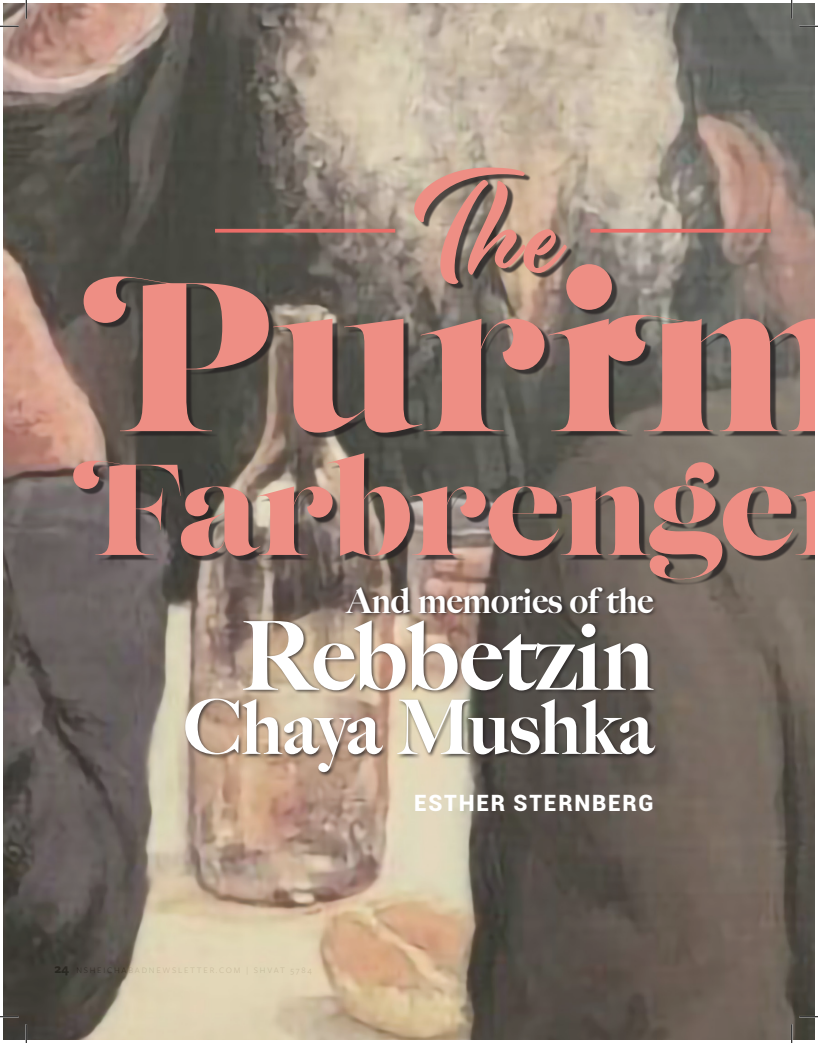
<style>
.page{position:relative;width:818px;height:1043px;background:#fff}
.page>*{position:absolute;margin:0;border:0;box-sizing:border-box;transform-origin:0 0}
.t1{font:211.25px "Lust Display";letter-spacing:.005em;color:#ee8e84}
.t2{font:128.75px "Lust Display";letter-spacing:-.02em;color:#ee8e84}
.t3{font:128.75px "Modish";color:#ee8e84}
.t4{font:900 95.25px "Big Caslon FB";color:#fff}
.t5{font:900 75.25px "Big Caslon FB";color:#fff}
.t6{font:900 35.25px "Big Caslon FB";color:#fff}
.BY_LINE{font:900 22.5px "Roboto";letter-spacing:.08em;color:#fff}
</style>
<div class="page">
<img style="left:4px;top:4px;width:810px;height:1035px">
<div style="left:183px;top:586px;width:477px;height:191px;background:#231f20;opacity:.75"></div>
<div style="left:76px;top:170px;width:738px;height:428px;background:#231f20;opacity:.75"></div>
<hr style="left:590px;top:229px;width:180px;height:3px;background:#eb6d68">
<hr style="left:215px;top:229px;width:180px;height:3px;background:#eb6d68">
<svg style="left:0;top:25px;width:19px;height:2px"></svg>
<svg style="left:799px;top:25px;width:19px;height:2px"></svg>
<svg style="left:0;top:1015px;width:19px;height:2px"></svg>
<svg style="left:799px;top:1015px;width:19px;height:2px"></svg>
<svg style="left:25px;top:0;width:2px;height:19px"></svg>
<svg style="left:25px;top:1024px;width:2px;height:18px"></svg>
<svg style="left:790px;top:0;width:2px;height:19px"></svg>
<svg style="left:790px;top:1024px;width:2px;height:18px"></svg>
<p class="t3" style="left:414px;top:151px;width:150px">The</p>
<p class="t1" style="left:119px;top:227px;width:741px">Purim</p>
<p class="t2" style="left:95px;top:431px;width:702px">Farbrenge</p>
<p class="t6" style="left:347px;top:579px;width:307px">And memories of the</p>
<p class="t4" style="left:240px;top:599px;width:414px">Rebbetzin</p>
<p class="t5" style="left:184px;top:682px;width:470px">Chaya Mushka</p>
<p class="BY_LINE" style="left:414px;top:787px;width:241px">ESTHER STERNBERG</p>
</div>
